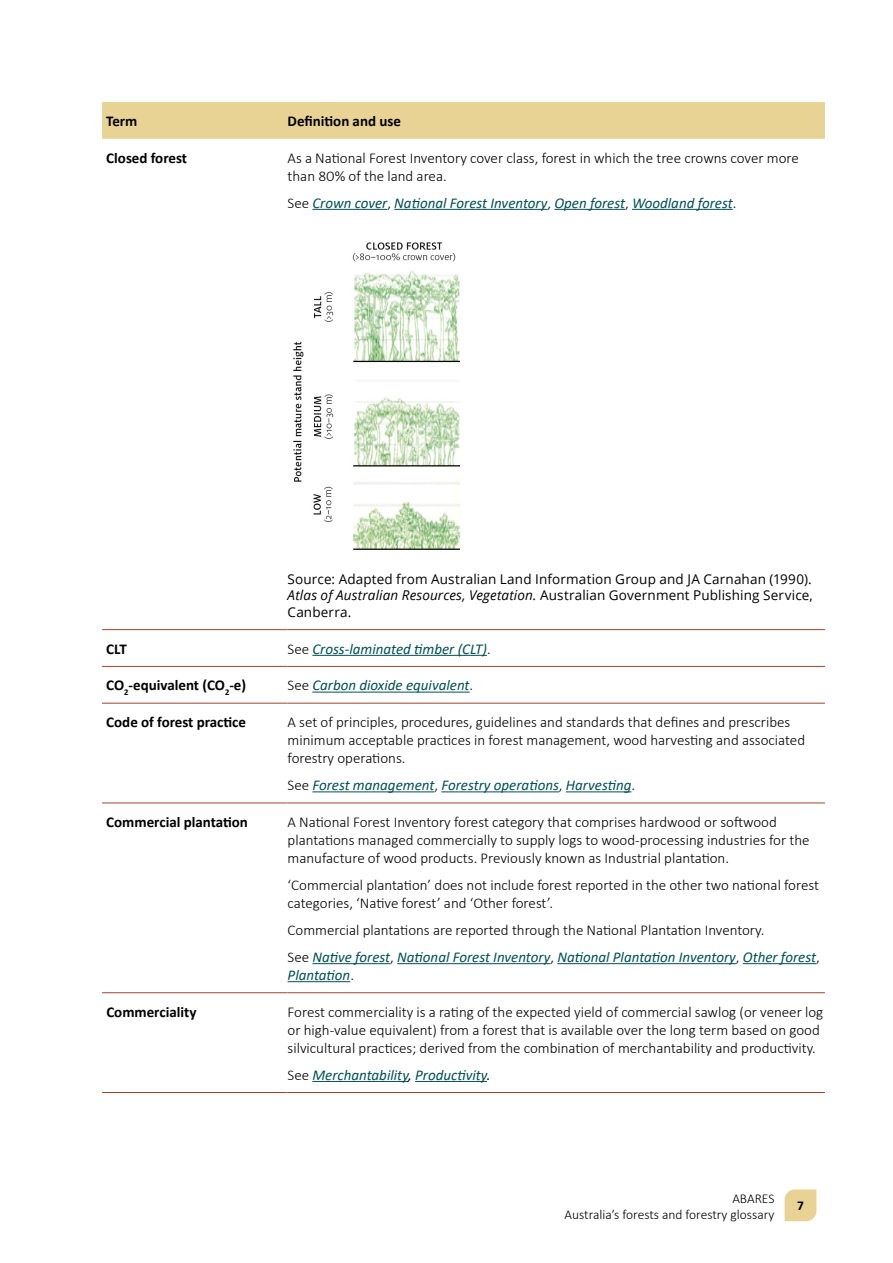
<style>
.page{position:relative;width:893px;height:1263px;background:#fff}
.page>*{position:absolute;margin:0;border:0;box-sizing:border-box;transform-origin:0 0}
.t1{font:300 15px/18px "Calibri";color:#000}
.t2{font:italic 15px "Calibri";color:#005055}
.t3{font:700 15px "Calibri";color:#000}
.t4{font:13.5px/16.5px "Open Sans";letter-spacing:.01em;color:#000;text-align:justify}
.t5{font:300 13.5px/16.5px "Calibri";color:#000;text-align:right}
.t6{font:700 13.5px "Calibri";color:#000}
.s1{font-weight:300;font-style:normal;color:#000}
.s2{font-style:italic}
.s3{font-weight:400;font-style:italic;color:#005055}
.s4{color:#000}
</style>
<div class="page">
<div style="left:102px;top:102px;width:723px;height:37px;background:#e9d394"></div>
<hr style="left:102px;top:629px;width:186px;height:1px;background:#9e4532">
<hr style="left:288px;top:629px;width:537px;height:1px;background:#9e4532">
<hr style="left:102px;top:666px;width:186px;height:1px;background:#9e4532">
<hr style="left:288px;top:666px;width:537px;height:1px;background:#9e4532">
<hr style="left:102px;top:703px;width:186px;height:1px;background:#9e4532">
<hr style="left:288px;top:703px;width:537px;height:1px;background:#9e4532">
<hr style="left:102px;top:803px;width:186px;height:1px;background:#9e4532">
<hr style="left:288px;top:803px;width:537px;height:1px;background:#9e4532">
<hr style="left:102px;top:992px;width:186px;height:1px;background:#9e4532">
<hr style="left:288px;top:992px;width:537px;height:1px;background:#9e4532">
<hr style="left:102px;top:1092px;width:186px;height:1px;background:#9e4532">
<hr style="left:288px;top:1092px;width:537px;height:1px;background:#9e4532">
<hr style="left:312px;top:209px;width:75px;height:1px;background:#005055">
<hr style="left:394px;top:209px;width:153px;height:1px;background:#005055">
<hr style="left:554px;top:209px;width:71px;height:1px;background:#005055">
<hr style="left:632px;top:209px;width:101px;height:1px;background:#005055">
<img style="left:293px;top:242px;width:168px;height:308px">
<hr style="left:312px;top:655px;width:175px;height:1px;background:#005055">
<hr style="left:312px;top:692px;width:158px;height:1px;background:#005055">
<hr style="left:312px;top:791px;width:122px;height:1px;background:#005055">
<hr style="left:441px;top:791px;width:118px;height:1px;background:#005055">
<hr style="left:566px;top:791px;width:65px;height:1px;background:#005055">
<hr style="left:312px;top:963px;width:78px;height:1px;background:#005055">
<hr style="left:397px;top:963px;width:153px;height:1px;background:#005055">
<hr style="left:557px;top:963px;width:179px;height:1px;background:#005055">
<hr style="left:743px;top:963px;width:73px;height:1px;background:#005055">
<hr style="left:288px;top:981px;width:62px;height:1px;background:#005055">
<hr style="left:312px;top:1081px;width:96px;height:1px;background:#005055">
<hr style="left:415px;top:1081px;width:72px;height:1px;background:#005055">
<svg style="left:785px;top:1189px;width:31px;height:32px"></svg>
<p class="t3" style="left:106px;top:110px;width:33px">Term</p>
<p class="t3" style="left:288px;top:110px;width:115px">Definition and use</p>
<p class="t3" style="left:106px;top:147px;width:82px">Closed forest</p>
<p class="t1" style="left:288px;top:149px;width:513px">As a National Forest Inventory cover class, forest in which the tree crowns cover more than 80% of the land area.</p>
<p class="t2" style="left:288px;top:192px;width:450px"><span class="s1">See</span> Crown cover<span class="s1">,</span> National Forest Inventory<span class="s1">,</span> Open forest<span class="s1">,</span> Woodland forest<span class="s1">.</span></p>
<p class="t4" style="left:288px;top:570px;width:527px">Source: Adapted from Australian Land Information Group and JA Carnahan (1990).<br><span class="s2">Atlas of Australian Resources, Vegetation.</span> Australian Government Publishing Service, Canberra.</p>
<p class="t3" style="left:106px;top:638px;width:22px">CLT</p>
<p class="t2" style="left:288px;top:638px;width:205px"><span class="s1">See</span> Cross-laminated timber (CLT)<span class="s1">.</span></p>
<p class="t3" style="left:106px;top:675px;width:141px">CO<sub>2</sub>-equivalent (CO<sub>2</sub>-e)</p>
<p class="t2" style="left:288px;top:675px;width:187px"><span class="s1">See</span> Carbon dioxide equivalent<span class="s1">.</span></p>
<p class="t3" style="left:106px;top:712px;width:141px">Code of forest practice</p>
<p class="t1" style="left:288px;top:713px;width:519px">A set of principles, procedures, guidelines and standards that defines and prescribes minimum acceptable practices in forest management, wood harvesting and associated forestry operations.</p>
<p class="t2" style="left:288px;top:775px;width:349px"><span class="s1">See</span> Forest management<span class="s1">,</span> Forestry operations<span class="s1">,</span> Harvesting<span class="s1">.</span></p>
<p class="t3" style="left:106px;top:811px;width:143px">Commercial plantation</p>
<p class="t1" style="left:288px;top:813px;width:524px">A National Forest Inventory forest category that comprises hardwood or softwood plantations managed commercially to supply logs to wood-processing industries for the manufacture of wood products. Previously known as Industrial plantation.</p>
<p class="t1" style="left:288px;top:876px;width:533px">‘Commercial plantation’ does not include forest reported in the other two national forest categories, ‘Native forest’ and ‘Other forest’.</p>
<p class="t1" style="left:288px;top:916px;width:534px;line-height:27px">Commercial plantations are reported through the National Plantation Inventory.<br>See <span class="s3">Native forest</span>, <span class="s3">National Forest Inventory</span>, <span class="s3">National Plantation Inventory</span>, <span class="s3">Other forest</span>,</p>
<p class="t2" style="left:288px;top:964px;width:68px">Plantation<span class="s1">.</span></p>
<p class="t3" style="left:106px;top:1001px;width:92px">Commerciality</p>
<p class="t1" style="left:288px;top:1002px;width:537px">Forest commerciality is a rating of the expected yield of commercial sawlog (or veneer log or high-value equivalent) from a forest that is available over the long term based on good silvicultural practices; derived from the combination of merchantability and productivity.</p>
<p class="t2" style="left:288px;top:1064px;width:205px"><span class="s1">See</span> Merchantability<span class="s4">,</span> Productivity<span class="s4">.</span></p>
<p class="t5" style="left:565px;top:1190px;width:211px">ABARES<br>Australia’s forests and forestry glossary</p>
<p class="t6" style="left:797px;top:1196px;width:8px">7</p>
</div>
